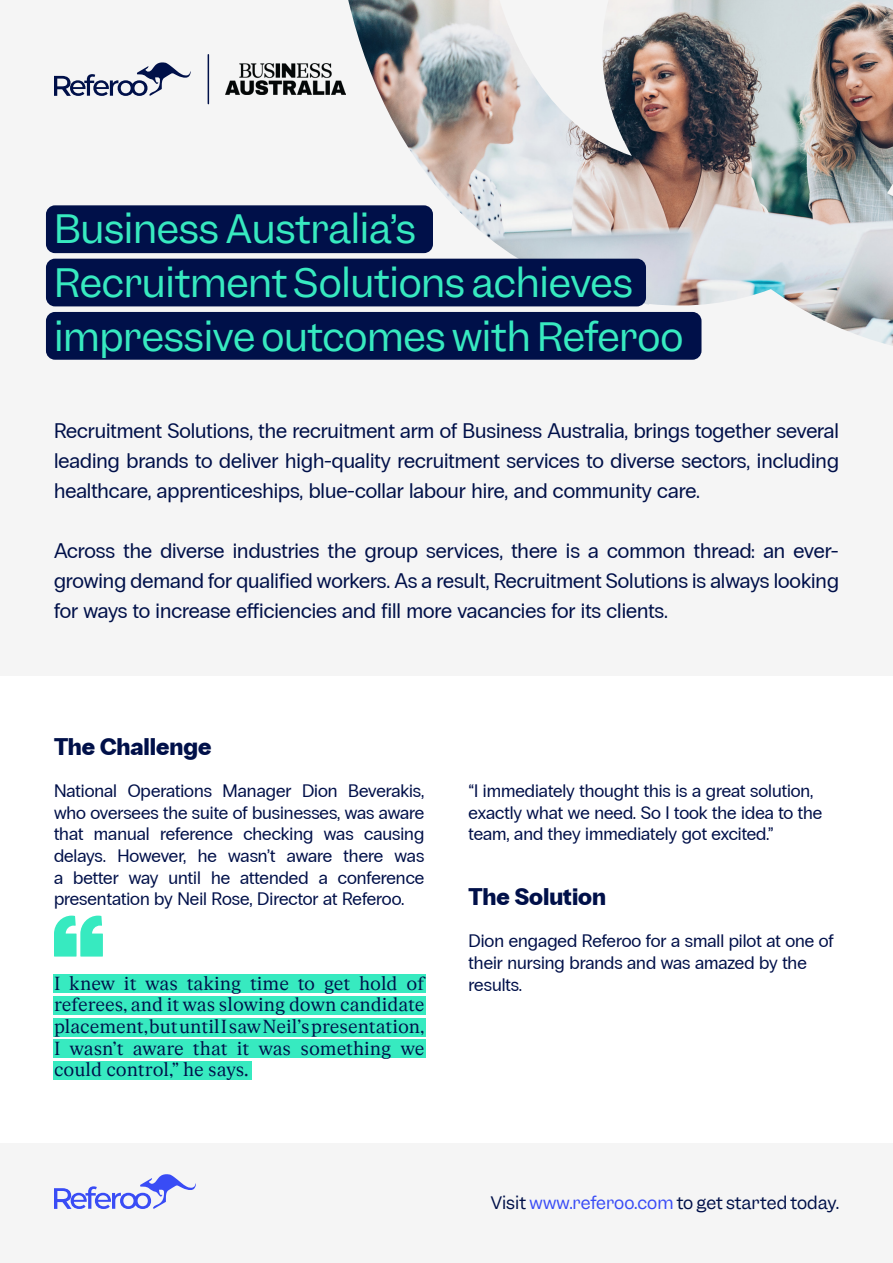
<style>
.page{position:relative;width:893px;height:1263px;background:#fff}
.page>*{position:absolute;margin:0;border:0;box-sizing:border-box;transform-origin:0 0}
.t1{font:37.5px/54px "Garnett";letter-spacing:-.01em;color:#37eac0}
.t2{font:900 24px "PP Radio Grotesk";color:#001049}
.t3{font:21px/30px "PP Radio Grotesk";color:#001049;text-align:justify}
.t4{font:18px/21.6px "PP Radio Grotesk";color:#001049}
.t5{font:18px/21.6px "FK Roman Standard";color:#001049}
.t6{font:16.5px "Garnett";color:#001049}
.s1{color:#394cf5}
</style>
<div class="page">
<div style="left:0;top:0;width:893px;height:675px;background:#f5f5f5"></div>
<div style="left:0;top:1143px;width:893px;height:120px;background:#f5f5f5"></div>
<img style="left:348px;top:0;width:545px;height:346px">
<div style="left:46px;top:312px;width:655px;height:48px;background:#001049;border-radius:9px"></div>
<div style="left:46px;top:259px;width:600px;height:47px;background:#001049;border-radius:9px"></div>
<div style="left:46px;top:205px;width:387px;height:48px;background:#001049;border-radius:9px"></div>
<svg style="left:54px;top:1174px;width:142px;height:35px"></svg>
<img style="left:226px;top:64px;width:119px;height:31px">
<svg style="left:54px;top:62px;width:137px;height:34px"></svg>
<hr style="left:208px;top:55px;width:1px;height:49px;background:#001049">
<svg style="left:54px;top:915px;width:49px;height:41px"></svg>
<div style="left:53px;top:975px;width:372px;height:18px;background:#37eac0"></div>
<div style="left:53px;top:996px;width:372px;height:18px;background:#37eac0"></div>
<div style="left:53px;top:1018px;width:372px;height:18px;background:#37eac0"></div>
<div style="left:53px;top:1040px;width:372px;height:18px;background:#37eac0"></div>
<div style="left:53px;top:1061px;width:198px;height:18px;background:#37eac0"></div>
<p class="t1" style="left:54px;top:202px;width:631px">Business Australia’s<br>Recruitment Solutions achieves impressive outcomes with Referoo</p>
<p class="t3" style="left:54px;top:416px;width:786px">Recruitment Solutions, the recruitment arm of Business Australia, brings together several leading brands to deliver high-quality recruitment services to diverse sectors, including healthcare, apprenticeships, blue-collar labour hire, and community care.</p>
<p class="t3" style="left:54px;top:536px;width:787px">Across the diverse industries the group services, there is a common thread: an ever&shy;growing demand for qualified workers. As a result, Recruitment Solutions is always looking for ways to increase efficiencies and fill more vacancies for its clients.</p>
<p class="t2" style="left:54px;top:733px;width:159px">The Challenge</p>
<p class="t4" style="left:54px;top:780px;width:372px">National Operations Manager Dion Beverakis, who oversees the suite of businesses, was aware</p>
<p class="t4" style="left:54px;top:823px;width:372px;text-align:justify">that manual reference checking was causing delays. However, he wasn’t aware there was a better way until he attended a conference presentation by Neil Rose, Director at Referoo.</p>
<p class="t5" style="left:54px;top:971px;width:372px">I knew it was taking time to get hold of referees, and it was slowing down candidate</p>
<p class="t5" style="left:54px;top:1014px;width:372px">placement, but until I saw Neil’s presentation,</p>
<p class="t5" style="left:54px;top:1036px;width:372px">I wasn’t aware that it was something we could control,” he says.</p>
<p class="t4" style="left:469px;top:780px;width:346px">“I immediately thought this is a great solution,</p>
<p class="t4" style="left:469px;top:802px;width:355px">exactly what we need. So I took the idea to the</p>
<p class="t4" style="left:469px;top:823px;width:306px">team, and they immediately got excited.”</p>
<p class="t2" style="left:469px;top:883px;width:139px">The Solution</p>
<p class="t4" style="left:469px;top:930px;width:367px">Dion engaged Referoo for a small pilot at one of</p>
<p class="t4" style="left:469px;top:952px;width:340px">their nursing brands and was amazed by the</p>
<p class="t4" style="left:469px;top:974px;width:55px">results.</p>
<p class="t6" style="left:490px;top:1192px;width:350px">Visit <span class="s1">www.referoo.com</span> to get started today.</p>
</div>
